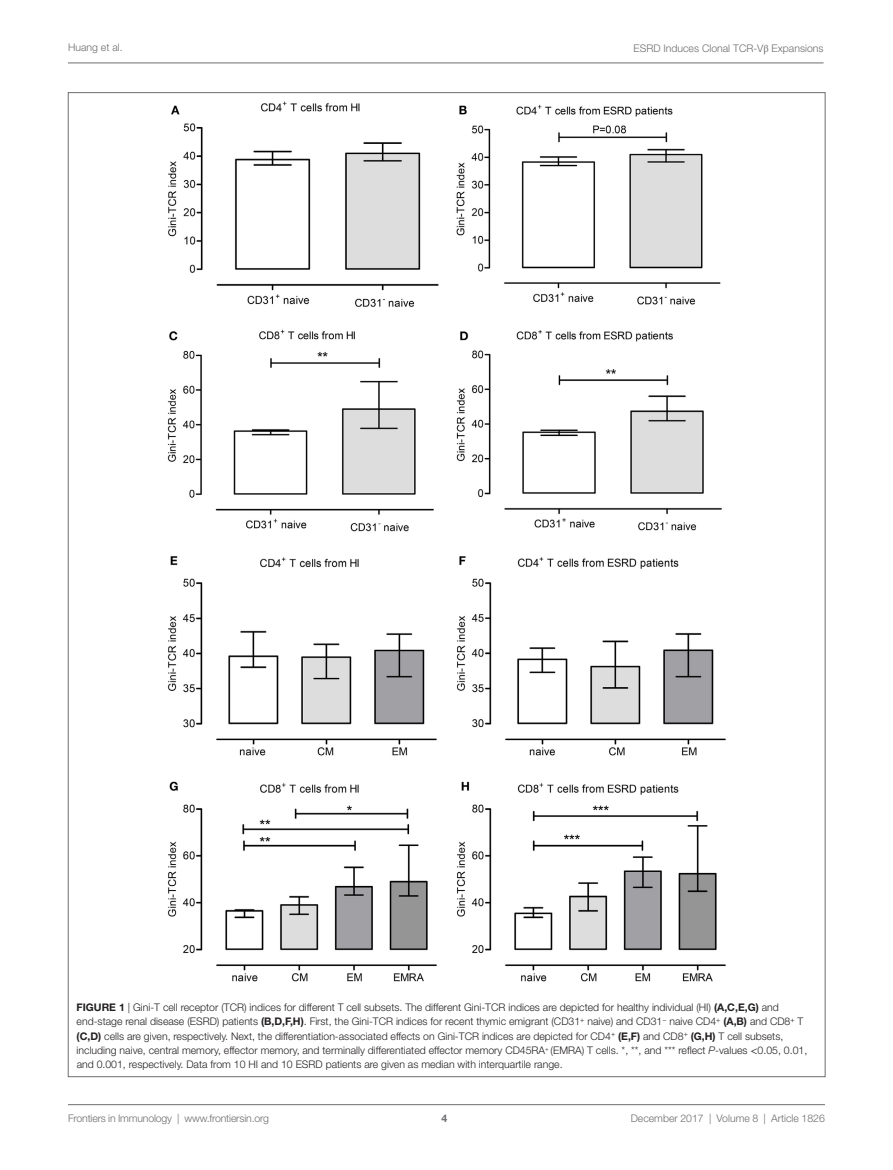
<style>
.page{position:relative;width:893px;height:1170px;background:#fff}
.page>*{position:absolute;margin:0;border:0;box-sizing:border-box;transform-origin:0 0}
.t1{font:300 10.5px/14.2px "Helvetica Neue LT Std";color:#231f20}
.t2{font:300 10.5px "Helvetica Neue LT Std";color:#6c6d70}
.t3{font:700 10.5px "Helvetica Neue LT Std";color:#6c6d70}
.s1{font-family:"STIX General";font-weight:400}
.s2{font-weight:700}
.s3{font-style:italic}
</style>
<div class="page">
<img style="left:167px;top:101px;width:559px;height:880px">
<hr style="left:68px;top:63px;width:756px;height:1px;background:#6c6d70">
<hr style="left:68px;top:1104px;width:757px;height:1px;background:#6c6d70">
<p class="t2" style="left:68px;top:41px;width:56px">Huang et al.</p>
<p class="t2" style="left:634px;top:42px;width:191px">ESRD Induces Clonal TCR-V<span class="s1">β</span> Expansions</p>
<p class="t1" style="left:77px;top:1000px;width:732px"><span class="s2">FIGURE 1</span> | Gini-T cell receptor (TCR) indices for different T cell subsets. The different Gini-TCR indices are depicted for healthy individual (HI) <span class="s2">(A,C,E,G)</span> and end-stage renal disease (ESRD) patients <span class="s2">(B,D,F,H)</span>. First, the Gini-TCR indices for recent thymic emigrant (CD31<sup>+</sup> naive) and CD31<sup>−</sup> naive CD4<sup>+</sup> <span class="s2">(A,B)</span> and CD8<sup>+</sup> T <span class="s2">(C,D)</span> cells are given, respectively. Next, the differentiation-associated effects on Gini-TCR indices are depicted for CD4<sup>+</sup> <span class="s2">(E,F)</span> and CD8<sup>+</sup> <span class="s2">(G,H)</span> T cell subsets, including naive, central memory, effector memory, and terminally differentiated effector memory CD45RA<sup>+</sup> (EMRA) T cells. *, **, and *** reflect <span class="s3">P</span>-values <span class="s1">&lt;</span>0.05, 0.01, and 0.001, respectively. Data from 10 HI and 10 ESRD patients are given as median with interquartile range.</p>
<p class="t2" style="left:68px;top:1111px;width:203px">Frontiers in Immunology | www.frontiersin.org</p>
<p class="t2" style="left:631px;top:1111px;width:196px">December 2017 | Volume 8 | Article 1826</p>
<p class="t3" style="left:441px;top:1111px;width:7px">4</p>
</div>
